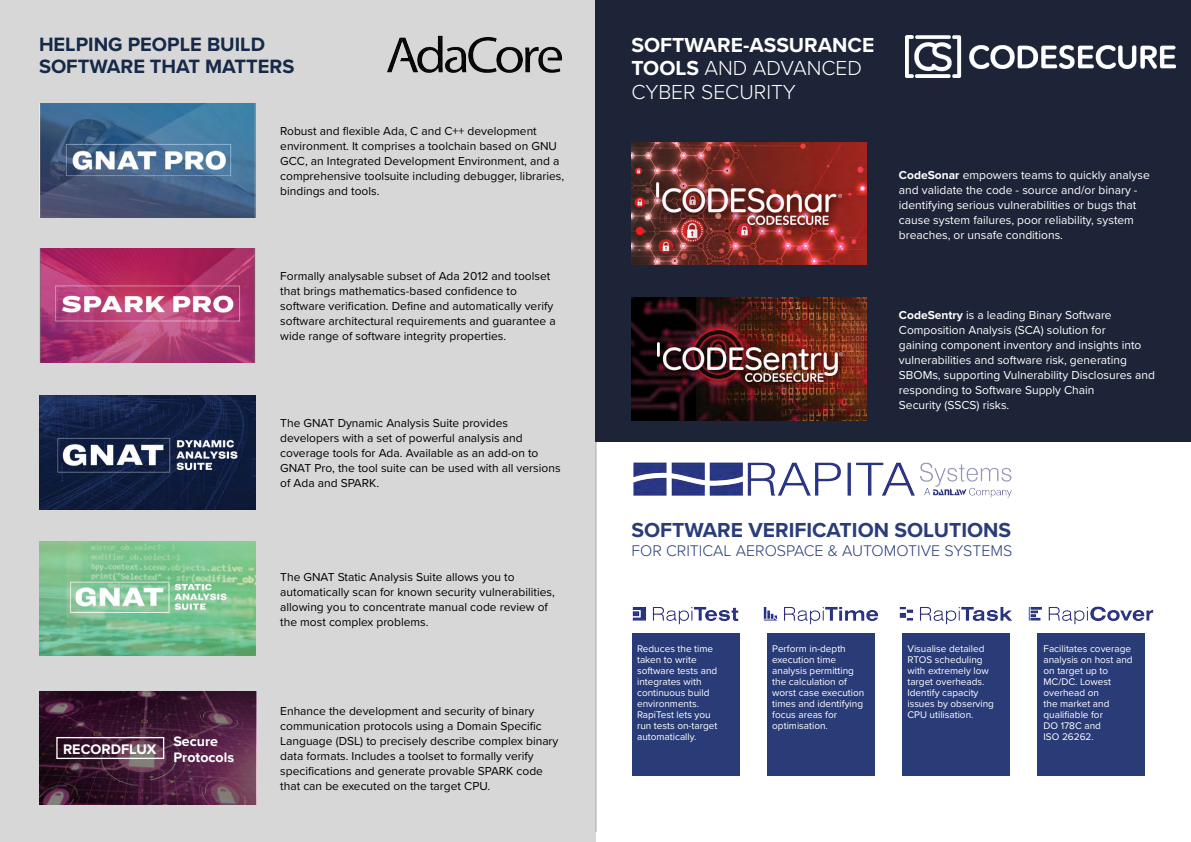
<style>
.page{position:relative;width:1191px;height:842px;background:#fff}
.page>*{position:absolute;margin:0;border:0;box-sizing:border-box;transform-origin:0 0}
.t1{font:300 21px/23.8px "Proxima Nova";color:#fff}
.t2{font:700 21px "Proxima Nova";color:#2a3d7a}
.t3{font:700 20px/22px "Proxima Nova";color:#162949}
.t4{font:300 16px "Proxima Nova";color:#2a3d7a}
.t5{font:700 14.4px "Proxima Nova";color:#fff}
.t6{font:700 14.2px/16px "Proxima Nova";color:#fff}
.t7{font:12px/15px "Proxima Nova";color:#000}
.t8{font:12px/15px "Proxima Nova";color:#fff}
.t9{font:10px/11px "Proxima Nova";color:#fff}
.s1{font-weight:700}
</style>
<div class="page">
<div style="left:0;top:0;width:596px;height:842px;background:#d7d7d7"></div>
<img style="left:39px;top:104px;width:217px;height:114px">
<img style="left:39px;top:248px;width:217px;height:114px">
<img style="left:39px;top:396px;width:217px;height:113px">
<img style="left:39px;top:542px;width:217px;height:113px">
<img style="left:387px;top:35px;width:176px;height:38px">
<img style="left:39px;top:691px;width:217px;height:114px">
<div style="left:56px;top:737px;width:108px;height:22px;border:1px solid #fff"></div>
<hr style="left:595px;top:0;width:1px;height:832px;background:#838484">
<div style="left:595px;top:0;width:596px;height:441px;background:#1d2437"></div>
<img style="left:631px;top:142px;width:235px;height:123px">
<img style="left:631px;top:297px;width:235px;height:124px">
<img style="left:905px;top:35px;width:270px;height:42px">
<div style="left:649px;top:176px;width:202px;height:60px;background:#000;opacity:.75"></div>
<img style="left:656px;top:183px;width:185px;height:42px">
<div style="left:654px;top:339px;width:195px;height:50px;background:#000;opacity:.75"></div>
<img style="left:658px;top:342px;width:184px;height:40px">
<img style="left:633px;top:462px;width:379px;height:36px">
<img style="left:632px;top:607px;width:107px;height:18px">
<div style="left:632px;top:633px;width:107px;height:143px;background:#2a3c78"></div>
<img style="left:763px;top:607px;width:116px;height:18px">
<div style="left:767px;top:633px;width:107px;height:143px;background:#2a3c78"></div>
<img style="left:899px;top:607px;width:113px;height:18px">
<div style="left:902px;top:633px;width:107px;height:143px;background:#2a3c78"></div>
<img style="left:1028px;top:606px;width:126px;height:19px">
<div style="left:1037px;top:633px;width:108px;height:143px;background:#2a3c78"></div>
<h2 class="t3" style="left:39px;top:33px;width:257px">HELPING PEOPLE BUILD<br>SOFTWARE THAT MATTERS</h2>
<p class="t7" style="left:280px;top:123px;width:285px">Robust and flexible Ada, C and C++ development environment. It comprises a toolchain based on GNU GCC, an Integrated Development Environment, and a comprehensive toolsuite including debugger, libraries, bindings and tools.</p>
<p class="t7" style="left:280px;top:268px;width:277px">Formally analysable subset of Ada 2012 and toolset that brings mathematics-based confidence to software verification. Define and automatically verify software architectural requirements and guarantee a wide range of software integrity properties.</p>
<p class="t7" style="left:280px;top:415px;width:282px">The GNAT Dynamic Analysis Suite provides developers with a set of powerful analysis and coverage tools for Ada. Available as an add-on to GNAT Pro, the tool suite can be used with all versions of Ada and SPARK.</p>
<p class="t5" style="left:63px;top:738px;width:95px">RECORDFLUX</p>
<p class="t6" style="left:173px;top:732px;width:62px">Secure<br>Protocols</p>
<p class="t7" style="left:280px;top:569px;width:276px">The GNAT Static Analysis Suite allows you to automatically scan for known security vulnerabilities, allowing you to concentrate manual code review of the most complex problems.</p>
<p class="t7" style="left:280px;top:703px;width:280px">Enhance the development and security of binary communication protocols using a Domain Specific Language (DSL) to precisely describe complex binary data formats. Includes a toolset to formally verify specifications and generate provable SPARK code that can be executed on the target CPU.</p>
<h1 class="t1" style="left:631px;top:32px;width:244px"><span class="s1">SOFTWARE-ASSURANCE<br>TOOLS</span> AND ADVANCED<br>CYBER SECURITY</h1>
<p class="t8" style="left:899px;top:167px;width:252px"><span class="s1">CodeSonar</span> empowers teams to quickly analyse and validate the code - source and/or binary - identifying serious vulnerabilities or bugs that cause system failures, poor reliability, system breaches, or unsafe conditions.</p>
<p class="t8" style="left:899px;top:307px;width:257px"><span class="s1">CodeSentry</span> is a leading Binary Software Composition Analysis (SCA) solution for<br>gaining component inventory and insights into vulnerabilities and software risk, generating SBOMs, supporting Vulnerability Disclosures and responding to Software Supply Chain<br>Security (SSCS) risks.</p>
<h1 class="t2" style="left:631px;top:515px;width:381px">SOFTWARE VERIFICATION SOLUTIONS</h1>
<h3 class="t4" style="left:631px;top:539px;width:382px">FOR CRITICAL AEROSPACE &amp; AUTOMOTIVE SYSTEMS</h3>
<p class="t9" style="left:637px;top:642px;width:82px">Reduces the time taken to write software tests and integrates with continuous build environments.<br>RapiTest lets you run tests on-target automatically.</p>
<p class="t9" style="left:772px;top:642px;width:93px">Perform in-depth execution time analysis permitting the calculation of worst case execution times and identifying focus areas for optimisation.</p>
<p class="t9" style="left:907px;top:642px;width:88px">Visualise detailed<br>RTOS scheduling with extremely low target overheads.<br>Identify capacity issues by observing<br>CPU utilisation.</p>
<p class="t9" style="left:1043px;top:642px;width:91px">Facilitates coverage analysis on host and on target up to<br>MC/DC. Lowest overhead on<br>the market and qualifiable for<br>DO 178C and<br>ISO 26262.</p>
</div>
